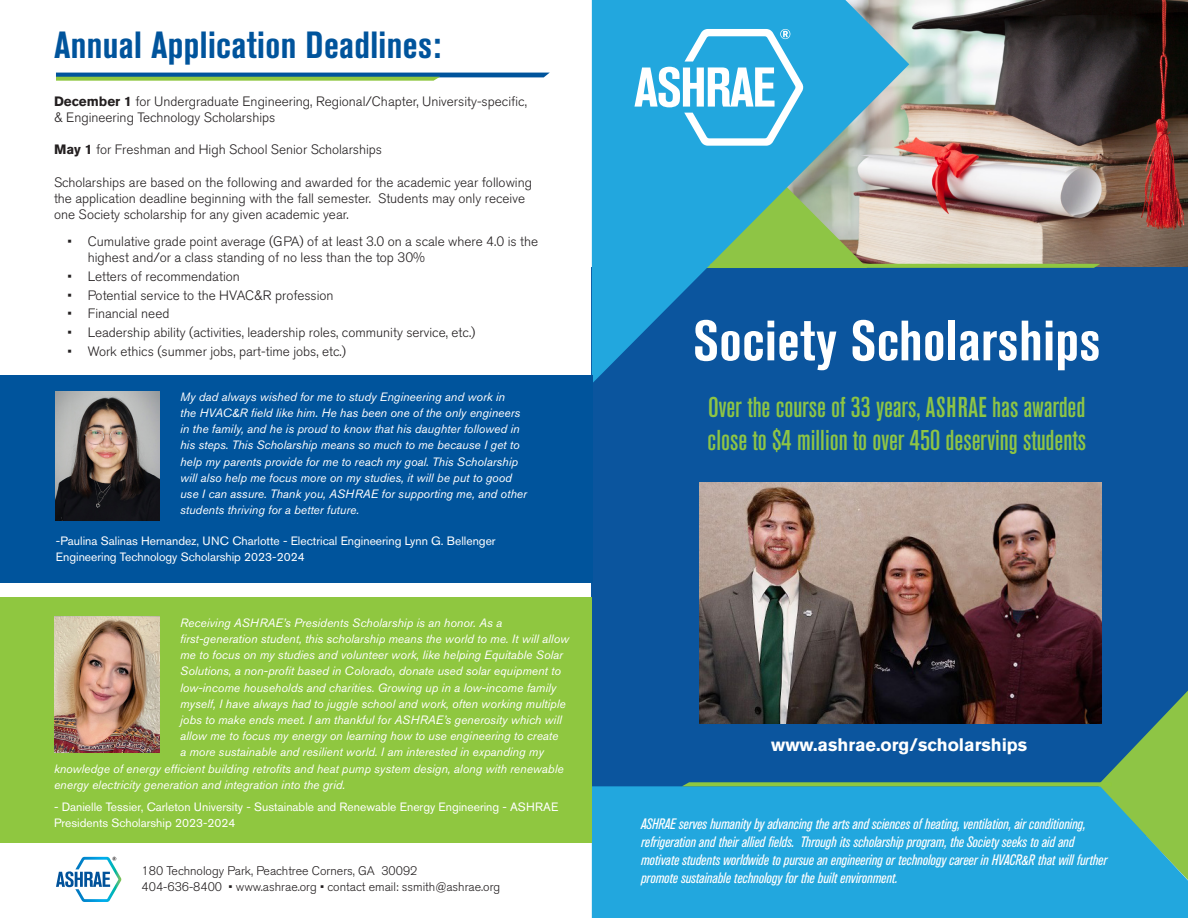
<style>
.page{position:relative;width:1188px;height:918px;background:#fff}
.page>*{position:absolute;margin:0;border:0;box-sizing:border-box;transform-origin:0 0}
.t1{font:700 condensed 56.25px "Akzidenz Grotesk BE";letter-spacing:.01em;color:#fff}
.t2{font:700 condensed 37.5px "Akzidenz Grotesk BE";letter-spacing:.01em;color:#00549c}
.t3{font:500 condensed 28.5px "Akzidenz Grotesk BE";color:#8ec545}
.t4{font:700 18px "Akzidenz Grotesk BE";color:#fff}
.t5{font:italic condensed 15px/18px "Akzidenz Grotesk BE";color:#fff}
.t6{font:300 13.5px/16.2px "Akzidenz Grotesk BE";color:#231f20}
.t7{font:300 12.3px/15.8px "Akzidenz Grotesk BE";color:#231f20}
.t8{font:italic 12px/16.2px "Akzidenz Grotesk BE";color:#fff}
.t9{font:12px/16.2px "Akzidenz Grotesk BE";color:#fff}
.s1{font-weight:700}
</style>
<div class="page">
<img style="left:909px;top:0;width:279px;height:267px">
<div style="left:592px;top:267px;width:596px;height:569px;background:#0b559e"></div>
<svg style="left:592px;top:0;width:317px;height:384px;fill:#22a7de"></svg>
<div style="left:592px;top:786px;width:596px;height:132px;background:#22a7de"></div>
<svg style="left:56px;top:857px;width:65px;height:45px"></svg>
<div style="left:0;top:375px;width:592px;height:207px;background:#00549c"></div>
<svg style="left:634px;top:29px;width:169px;height:117px"></svg>
<svg style="left:704px;top:186px;width:396px;height:82px;background:#a3b497"></svg>
<svg style="left:682px;top:691px;width:506px;height:189px"></svg>
<svg style="left:56px;top:73px;width:493px;height:8px;background:#599786"></svg>
<img style="left:56px;top:392px;width:104px;height:129px">
<img style="left:699px;top:483px;width:403px;height:240px">
<div style="left:0;top:598px;width:592px;height:245px;background:#8fc740"></div>
<img style="left:54px;top:617px;width:106px;height:135px">
<p class="t2" style="left:54px;top:24px;width:389px">Annual Application Deadlines:</p>
<p class="t6" style="left:54px;top:93px;width:474px"><span class="s1">December 1</span> for Undergraduate Engineering, Regional/Chapter, University-specific, &amp; Engineering Technology Scholarships</p>
<p class="t6" style="left:54px;top:142px;width:330px"><span class="s1">May 1</span> for Freshman and High School Senior Scholarships</p>
<p class="t6" style="left:54px;top:174px;width:480px">Scholarships are based on the following and awarded for the academic year following the application deadline beginning with the fall semester. Students may only receive one Society scholarship for any given academic year.</p>
<p class="t6" style="left:88px;top:233px;width:452px;text-indent:-20px">• Cumulative grade point average (GPA) of at least 3.0 on a scale where 4.0 is the highest and/or a class standing of no less than the top 30%</p>
<p class="t6" style="left:68px;top:268px;width:174px">• Letters of recommendation</p>
<p class="t6" style="left:68px;top:287px;width:268px">• Potential service to the HVAC&amp;R profession</p>
<p class="t6" style="left:68px;top:306px;width:103px">• Financial need</p>
<p class="t6" style="left:68px;top:325px;width:409px">• Leadership ability (activities, leadership roles, community service, etc.)</p>
<p class="t6" style="left:68px;top:343px;width:280px">• Work ethics (summer jobs, part-time jobs, etc.)</p>
<p class="t8" style="left:180px;top:388px;width:348px">My dad always wished for me to study Engineering and work in<br>the HVAC&amp;R field like him. He has been one of the only engineers in the family, and he is proud to know that his daughter followed in his steps. This Scholarship means so much to me because I get to help my parents provide for me to reach my goal. This Scholarship will also help me focus more on my studies, it will be put to good use I can assure. Thank you, ASHRAE for supporting me, and other students thriving for a better future.</p>
<p class="t9" style="left:56px;top:532px;width:441px">-Paulina Salinas Hernandez, UNC Charlotte - Electrical Engineering Lynn G. Bellenger<br>Engineering Technology Scholarship 2023-2024</p>
<p class="t8" style="left:180px;top:614px;width:324px">Receiving ASHRAE’s Presidents Scholarship is an honor. As a</p>
<p class="t8" style="left:180px;top:631px;width:390px">first-generation student, this scholarship means the world to me. It will allow</p>
<p class="t8" style="left:180px;top:647px;width:384px">me to focus on my studies and volunteer work, like helping Equitable Solar</p>
<p class="t8" style="left:180px;top:663px;width:382px">Solutions, a non-profit based in Colorado, donate used solar equipment to</p>
<p class="t8" style="left:180px;top:679px;width:378px">low-income households and charities. Growing up in a low-income family</p>
<p class="t8" style="left:180px;top:695px;width:387px">myself, I have always had to juggle school and work, often working multiple</p>
<p class="t8" style="left:180px;top:712px;width:383px">jobs to make ends meet. I am thankful for ASHRAE’s generosity which will</p>
<p class="t8" style="left:180px;top:728px;width:380px">allow me to focus my energy on learning how to use engineering to create</p>
<p class="t8" style="left:180px;top:744px;width:365px">a more sustainable and resilient world. I am interested in expanding my</p>
<p class="t8" style="left:54px;top:760px;width:511px">knowledge of energy efficient building retrofits and heat pump system design, along with renewable</p>
<p class="t8" style="left:54px;top:776px;width:293px">energy electricity generation and integration into the grid.</p>
<p class="t9" style="left:54px;top:799px;width:506px">- Danielle Tessier, Carleton University - Sustainable and Renewable Energy Engineering - ASHRAE<br>Presidents Scholarship 2023-2024</p>
<p class="t7" style="left:142px;top:863px;width:360px">180 Technology Park, Peachtree Corners, GA 30092<br>404-636-8400 • www.ashrae.org • contact email: ssmith@ashrae.org</p>
<p class="t1" style="left:693px;top:309px;width:409px">Society Scholarships</p>
<p class="t3" style="left:708px;top:391px;width:379px">Over the course of 33 years, ASHRAE has awarded</p>
<p class="t3" style="left:708px;top:424px;width:380px">close to $4 million to over 450 deserving students</p>
<p class="t4" style="left:771px;top:735px;width:258px">www.ashrae.org/scholarships</p>
<p class="t5" style="left:641px;top:815px;width:446px">ASHRAE serves humanity by advancing the arts and sciences of heating, ventilation, air conditioning, refrigeration and their allied fields. Through its scholarship program, the Society seeks to aid and</p>
<p class="t5" style="left:641px;top:851px;width:468px">motivate students worldwide to pursue an engineering or technology career in HVACR&amp;R that will further promote sustainable technology for the built environment.</p>
</div>
